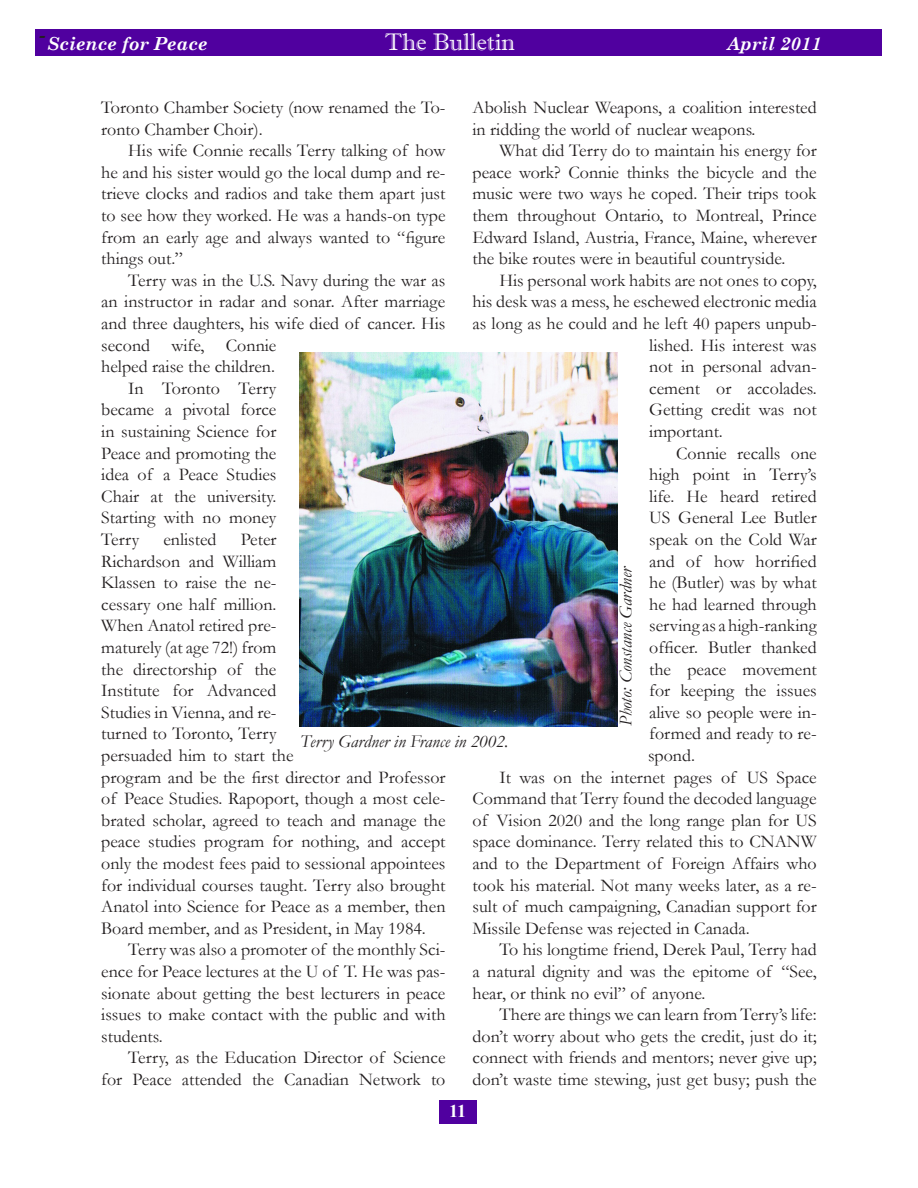
<style>
.page{position:relative;width:918px;height:1188px;background:#fff}
.page>*{position:absolute;margin:0;border:0;box-sizing:border-box;transform-origin:0 0}
.t1{font:24px "Imprint MT Shadow";color:#fff}
.t2{font:18px/21.6px "Garamond";color:#231f20;text-align:justify}
.t3{font:italic 18px "Garamond";color:#231f20}
.t4{font:italic 700 18px "Century Schoolbook";color:#fff}
.t5{font:700 18px "Times New Roman";color:#fff}
.t6{font:italic 700 18px "Times New Roman";color:#231f20}
</style>
<div class="page">
<div style="left:439px;top:1100px;width:38px;height:23px;background:#50009f"></div>
<div style="left:35px;top:29px;width:846px;height:27px;background:#50009f"></div>
<img style="left:300px;top:353px;width:317px;height:374px">
<p class="t6" style="left:40px;top:25px;width:7px">-</p>
<p class="t4" style="left:47px;top:32px;width:162px">Science for Peace</p>
<h1 class="t1" style="left:385px;top:27px;width:132px">The Bulletin</h1>
<p class="t4" style="left:727px;top:32px;width:96px">April 2011</p>
<p class="t2" style="left:101px;top:96px;width:346px">Toronto Chamber Society (now renamed the To&shy;ronto Chamber Choir).</p>
<p class="t2" style="left:101px;top:140px;width:346px;text-indent:27px">His wife Connie recalls Terry talking of how he and his sister would go the local dump and re&shy;trieve clocks and radios and take them apart just to see how they worked. He was a hands-on type from an early age and always wanted to “figure things out.”</p>
<p class="t2" style="left:101px;top:269px;width:346px;text-align:left;text-indent:27px">Terry was in the U.S. Navy during the war as an instructor in radar and sonar. After marriage and three daughters, his wife died of cancer. His second wife, Connie<br>helped raise the children.</p>
<p class="t2" style="left:101px;top:377px;width:177px;text-indent:27px">In Toronto Terry became a pivotal force in sustaining Science for Peace and promoting the idea of a Peace Studies Chair at the university.<br>Starting with no money Terry</p>
<p class="t2" style="left:472px;top:96px;width:346px">Abolish Nuclear Weapons, a coalition interested in ridding the world of nuclear weapons.</p>
<p class="t2" style="left:472px;top:140px;width:346px;text-indent:27px">What did Terry do to maintain his energy for peace work? Connie thinks the bicycle and the music were two ways he coped. Their trips took them throughout Ontario, to Montreal, Prince Edward Island, Austria, France, Maine, wherever the bike routes were in beautiful countryside.</p>
<p class="t2" style="left:500px;top:269px;width:319px">His personal work habits are not ones to copy,</p>
<p class="t2" style="left:472px;top:291px;width:346px">his desk was a mess, he eschewed electronic media</p>
<p class="t2" style="left:472px;top:312px;width:346px">as long as he could and he left 40 papers unpub-</p>
<p class="t2" style="left:649px;top:334px;width:169px">lished. His interest was</p>
<p class="t2" style="left:649px;top:356px;width:169px">not in personal advan-</p>
<p class="t2" style="left:649px;top:377px;width:169px">cement or accolades.</p>
<p class="t2" style="left:649px;top:399px;width:169px">Getting credit was not</p>
<p class="t2" style="left:649px;top:420px;width:75px">important.</p>
<p class="t2" style="left:648px;top:442px;width:170px;text-indent:28px">Connie recalls one high point in Terry’s life. He heard retired US General Lee Butler speak on the Cold War and of how horrified he (Butler) was by what he had learned through serving as a high-ranking officer. Butler thanked the peace movement for keeping the issues alive so people were in&shy;formed and ready to re&shy;spond.</p>
<p class="t2" style="left:472px;top:766px;width:346px;text-indent:27px">It was on the internet pages of US Space Command that Terry found the decoded language of Vision 2020 and the long range plan for US space dominance. Terry related this to CNANW and to the Department of Foreign Affairs who took his material. Not many weeks later, as a re&shy;sult of much campaigning, Canadian support for Missile Defense was rejected in Canada.</p>
<p class="t2" style="left:472px;top:939px;width:346px;text-indent:27px">To his longtime friend, Derek Paul, Terry had a natural dignity and was the epitome of “See, hear, or think no evil” of anyone.</p>
<p class="t2" style="left:472px;top:1004px;width:346px;text-indent:27px">There are things we can learn from Terry’s life: don’t worry about who gets the credit, just do it; connect with friends and mentors; never give up; don’t waste time stewing, just get busy; push the</p>
<p class="t2" style="left:163px;top:528px;width:55px">enlisted</p>
<p class="t2" style="left:101px;top:528px;width:346px;text-align:left;text-indent:139px">Peter<br>Richardson and William<br>Klassen to raise the ne-<br>cessary one half million.<br>When Anatol retired pre-<br>maturely (at age 72!) from<br>the directorship of the<br>Institute for Advanced<br>Studies in Vienna, and re-<br>turned to Toronto, Terry<br>persuaded him to start the<br>program and be the first director and Professor of Peace Studies. Rapoport, though a most cele&shy;brated scholar, agreed to teach and manage the peace studies program for nothing, and accept only the modest fees paid to sessional appointees for individual courses taught. Terry also brought Anatol into Science for Peace as a member, then Board member, and as President, in May 1984.</p>
<p class="t2" style="left:101px;top:939px;width:346px;text-indent:27px">Terry was also a promoter of the monthly Sci&shy;ence for Peace lectures at the U of T. He was pas&shy;sionate about getting the best lecturers in peace issues to make contact with the public and with students.</p>
<p class="t2" style="left:101px;top:1047px;width:346px;text-align:right">Terry, as the Education Director of Science<br>for Peace attended the Canadian Network to</p>
<p class="t3" style="left:615px;top:726px;width:162px;rotate:-90deg">Photo: Constance Gardner</p>
<p class="t3" style="left:300px;top:731px;width:210px">Terry Gardner in France in 2002.</p>
<p class="t5" style="left:449px;top:1100px;width:19px">11</p>
</div>
